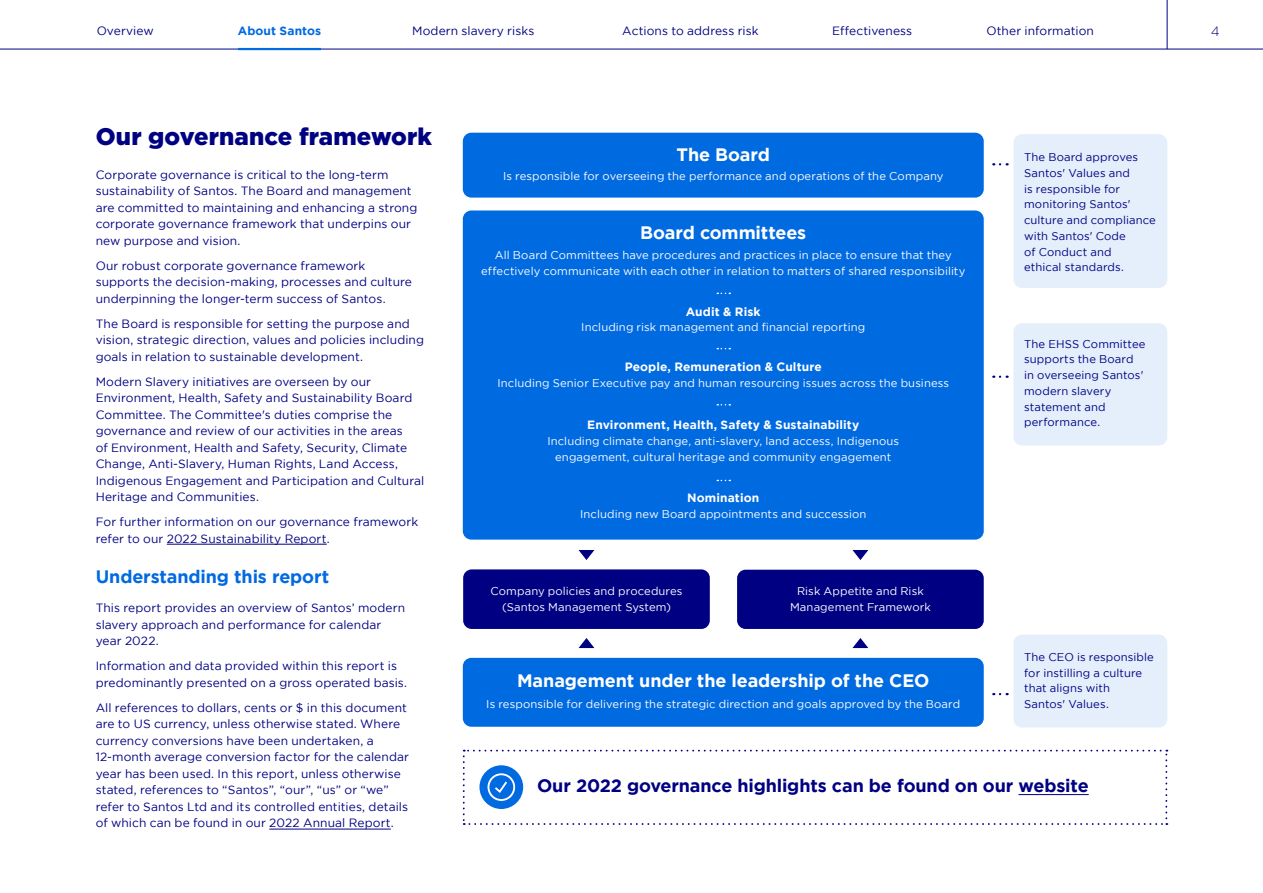
<style>
.page{position:relative;width:1263px;height:893px;background:#fff}
.page>*{position:absolute;margin:0;border:0;box-sizing:border-box;transform-origin:0 0}
.t1{font:900 24px "Gotham";letter-spacing:.005em;color:#000082}
.t2{font:700 18px "Gotham";letter-spacing:-.01em;color:#fff}
.t3{font:700 18px "Gotham";letter-spacing:-.01em;color:#000082}
.t4{font:700 18px "Gotham";letter-spacing:-.01em;color:#006ae1}
.t5{font:300 13.5px "Gotham";color:#000082}
.t6{font:12px/16.5px "Gotham";letter-spacing:.005em;color:#000082}
.t7{font:700 12px "Gotham";letter-spacing:.01em;color:#fff}
.t8{font:700 12px "Gotham";letter-spacing:.01em;color:#006ae1}
.t9{font:11.25px/15.8px "Gotham";letter-spacing:.01em;color:#fff;text-align:center}
.t10{font:11.25px/15.8px "Gotham";letter-spacing:.01em;color:#000082}
</style>
<div class="page">
<div style="left:463px;top:133px;width:521px;height:65px;background:#006ae1;border-radius:9px"></div>
<div style="left:463px;top:658px;width:521px;height:69px;background:#006ae1;border-radius:9px"></div>
<div style="left:463px;top:569px;width:247px;height:60px;background:#000082;border-radius:9px"></div>
<div style="left:737px;top:570px;width:247px;height:59px;background:#000082;border-radius:9px"></div>
<div style="left:1013px;top:134px;width:154px;height:154px;background:#e4effb;border-radius:9px"></div>
<div style="left:1013px;top:323px;width:154px;height:122px;background:#e4effb;border-radius:9px"></div>
<div style="left:1013px;top:635px;width:154px;height:93px;background:#e4effb;border-radius:9px"></div>
<div style="left:463px;top:210px;width:521px;height:330px;background:#006ae1;border-radius:9px"></div>
<svg style="left:578px;top:638px;width:16px;height:10px"></svg>
<svg style="left:578px;top:550px;width:16px;height:10px"></svg>
<svg style="left:852px;top:638px;width:16px;height:10px"></svg>
<svg style="left:852px;top:550px;width:16px;height:10px"></svg>
<hr style="left:167px;top:544px;width:160px;height:1px;background:#000082">
<svg style="left:463px;top:750px;width:704px;height:75px"></svg>
<hr style="left:1018px;top:794px;width:71px;height:1px;background:#000082">
<hr style="left:269px;top:829px;width:122px;height:1px;background:#000082">
<hr style="left:1167px;top:0;width:1px;height:49px;background:#000082">
<hr style="left:0;top:49px;width:1263px;height:1px;background:#000082">
<hr style="left:238px;top:48px;width:83px;height:2px;background:#006ae1">
<p class="t6" style="left:97px;top:22px;width:59px">Overview</p>
<p class="t8" style="left:238px;top:24px;width:85px">About Santos</p>
<p class="t6" style="left:412px;top:22px;width:124px">Modern slavery risks</p>
<p class="t6" style="left:622px;top:22px;width:138px">Actions to address risk</p>
<p class="t6" style="left:832px;top:22px;width:82px">Effectiveness</p>
<p class="t6" style="left:986px;top:22px;width:109px">Other information</p>
<p class="t5" style="left:1211px;top:24px;width:10px">4</p>
<h1 class="t1" style="left:96px;top:123px;width:338px">Our governance framework</h1>
<p class="t6" style="left:96px;top:166px;width:323px">Corporate governance is critical to the long-term sustainability of Santos. The Board and management are committed to maintaining and enhancing a strong corporate governance framework that underpins our new purpose and vision.</p>
<p class="t6" style="left:96px;top:257px;width:318px">Our robust corporate governance framework supports the decision-making, processes and culture underpinning the longer-term success of Santos.</p>
<p class="t6" style="left:96px;top:315px;width:330px">The Board is responsible for setting the purpose and vision, strategic direction, values and policies including goals in relation to sustainable development.</p>
<p class="t6" style="left:96px;top:373px;width:330px">Modern Slavery initiatives are overseen by our Environment, Health, Safety and Sustainability Board Committee. The Committee's duties comprise the governance and review of our activities in the areas<br>of Environment, Health and Safety, Security, Climate Change, Anti-Slavery, Human Rights, Land Access, Indigenous Engagement and Participation and Cultural Heritage and Communities.</p>
<p class="t6" style="left:96px;top:513px;width:324px">For further information on our governance framework refer to our 2022 Sustainability Report.</p>
<h2 class="t4" style="left:96px;top:566px;width:235px">Understanding this report</h2>
<p class="t6" style="left:96px;top:600px;width:311px">This report provides an overview of Santos’ modern slavery approach and performance for calendar year 2022.</p>
<p class="t6" style="left:96px;top:658px;width:313px">Information and data provided within this report is predominantly presented on a gross operated basis.</p>
<p class="t6" style="left:96px;top:699px;width:315px">All references to dollars, cents or $ in this document are to US currency, unless otherwise stated. Where currency conversions have been undertaken, a 12-month average conversion factor for the calendar year has been used. In this report, unless otherwise stated, references to “Santos”, “our”, “us” or “we” refer to Santos Ltd and its controlled entities, details of which can be found in our 2022 Annual Report.</p>
<h2 class="t2" style="left:677px;top:144px;width:95px">The Board</h2>
<p class="t9" style="left:503px;top:167px;width:442px">Is responsible for overseeing the performance and operations of the Company</p>
<h2 class="t2" style="left:640px;top:222px;width:168px">Board committees</h2>
<p class="t9" style="left:481px;top:247px;width:486px">All Board Committees have procedures and practices in place to ensure that they effectively communicate with each other in relation to matters of shared responsibility</p>
<p class="t7" style="left:686px;top:305px;width:76px">Audit &amp; Risk</p>
<p class="t9" style="left:581px;top:319px;width:285px">Including risk management and financial reporting</p>
<p class="t7" style="left:625px;top:360px;width:199px">People, Remuneration &amp; Culture</p>
<p class="t9" style="left:497px;top:375px;width:453px">Including Senior Executive pay and human resourcing issues across the business</p>
<p class="t7" style="left:587px;top:418px;width:274px">Environment, Health, Safety &amp; Sustainability</p>
<p class="t9" style="left:547px;top:433px;width:353px">Including climate change, anti-slavery, land access, Indigenous engagement, cultural heritage and community engagement</p>
<p class="t7" style="left:687px;top:491px;width:74px">Nomination</p>
<p class="t9" style="left:580px;top:506px;width:288px">Including new Board appointments and succession</p>
<p class="t9" style="left:490px;top:583px;width:194px">Company policies and procedures (Santos Management System)</p>
<p class="t9" style="left:790px;top:583px;width:142px">Risk Appetite and Risk<br>Management Framework</p>
<h2 class="t2" style="left:517px;top:670px;width:414px">Management under the leadership of the CEO</h2>
<p class="t9" style="left:486px;top:696px;width:475px">Is responsible for delivering the strategic direction and goals approved by the Board</p>
<p class="t10" style="left:1024px;top:149px;width:133px">The Board approves<br>Santos' Values and<br>is responsible for monitoring Santos' culture and compliance with Santos' Code<br>of Conduct and<br>ethical standards.</p>
<p class="t10" style="left:1024px;top:336px;width:123px">The EHSS Committee supports the Board in overseeing Santos' modern slavery statement and performance.</p>
<p class="t10" style="left:1024px;top:649px;width:131px">The CEO is responsible for instilling a culture that aligns with<br>Santos' Values.</p>
<h2 class="t3" style="left:537px;top:775px;width:553px">Our 2022 governance highlights can be found on our website</h2>
</div>
